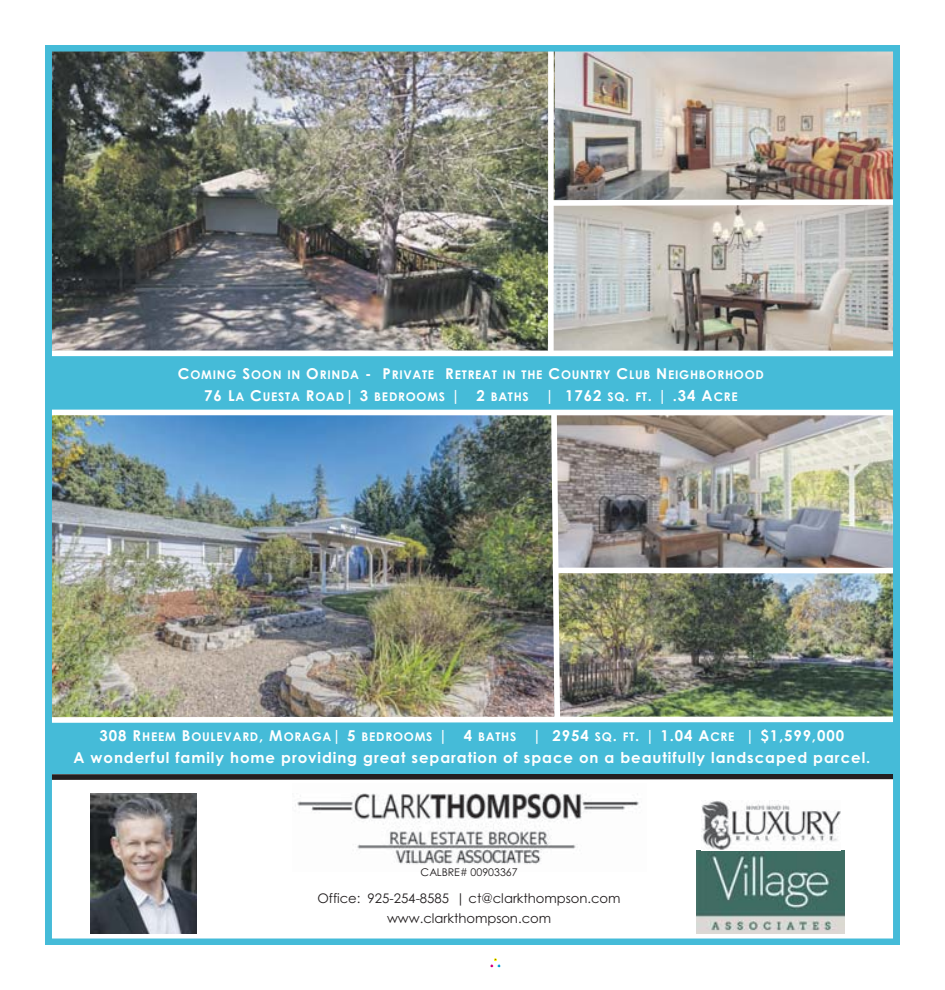
<style>
.page{position:relative;width:945px;height:990px;background:#fff}
.page>*{position:absolute;margin:0;border:0;box-sizing:border-box;transform-origin:0 0}
.t1{font:700 15px "Century Gothic";letter-spacing:.06em;color:#fff}
.t2{font:13.25px/20.1px "Century Gothic";letter-spacing:-.005em;color:#231f20;text-align:center}
.t3{font:700 12px/21.9px "Century Gothic";letter-spacing:.06em;color:#fff;text-align:center}
.t4{font:10.62px "Century Gothic";letter-spacing:-.005em;color:#231f20}
.s1{font-size:15px}
</style>
<div class="page">
<div style="left:490px;top:958px;width:11px;height:10px;border:1px solid #fff"></div>
<img style="left:45px;top:45px;width:855px;height:900px">
<p class="t3" style="left:178px;top:365px;width:588px"><span class="s1">C</span>OMING <span class="s1">S</span>OON IN <span class="s1">O</span>RINDA <span class="s1">- P</span>RIVATE <span class="s1">R</span>ETREAT IN THE <span class="s1">C</span>OUNTRY <span class="s1">C</span>LUB <span class="s1">N</span>EIGHBORHOOD<br><span class="s1">76 L</span>A <span class="s1">C</span>UESTA <span class="s1">R</span>OAD<span class="s1">| 3</span> BEDROOMS <span class="s1">| 2</span> BATHS <span class="s1">| 1762</span> SQ<span class="s1">.</span> FT<span class="s1">. | .34 A</span>CRE</p>
<p class="t3" style="left:100px;top:727px;width:746px"><span class="s1">308 R</span>HEEM <span class="s1">B</span>OULEVARD<span class="s1">, M</span>ORAGA<span class="s1">| 5</span> BEDROOMS <span class="s1">| 4</span> BATHS <span class="s1">| 2954</span> SQ<span class="s1">.</span> FT<span class="s1">. | 1.04 A</span>CRE <span class="s1">| $1,599,000</span></p>
<p class="t1" style="left:74px;top:752px;width:798px">A wonderful family home providing great separation of space on a beautifully landscaped parcel.</p>
<p class="t4" style="left:421px;top:866px;width:99px">CALBRE# 00903367</p>
<p class="t2" style="left:317px;top:889px;width:305px">Office: 925-254-8585 | ct@clarkthompson.com www.clarkthompson.com</p>
</div>
